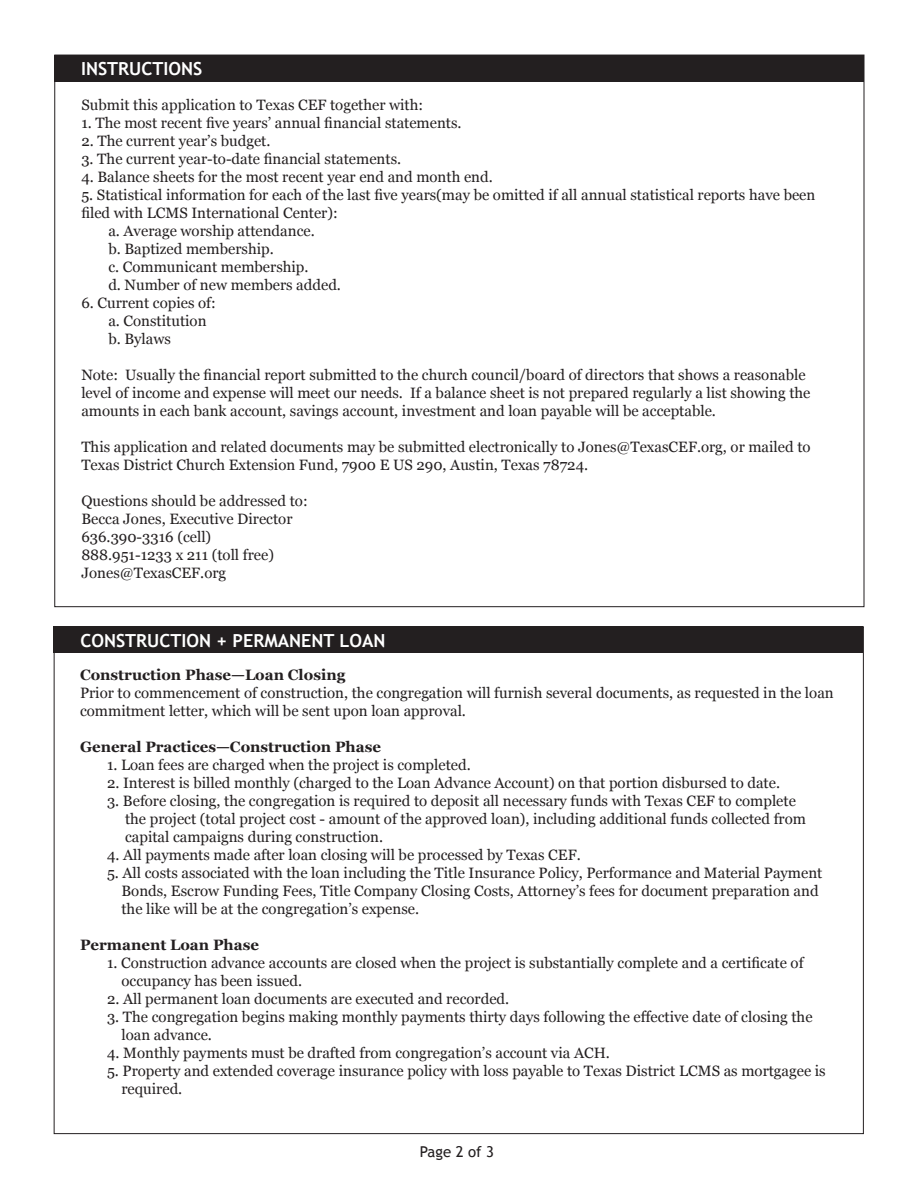
<style>
.page{position:relative;width:918px;height:1188px;background:#fff}
.page>*{position:absolute;margin:0;border:0;box-sizing:border-box;transform-origin:0 0}
.t1{font:700 18px "Trebuchet MS";color:#fff}
.t2{font:15px/18px "Georgia";color:#231f20}
.t3{font:700 15px "Georgia";color:#231f20}
.t4{font:15px "Trebuchet MS";color:#231f20}
</style>
<div class="page">
<div style="left:53px;top:626px;width:810px;height:27px;background:#231f20"></div>
<div style="left:54px;top:55px;width:810px;height:27px;background:#231f20"></div>
<p class="t1" style="left:81px;top:57px;width:123px">INSTRUCTIONS</p>
<p class="t2" style="left:81px;top:95px;width:343px">Submit this application to Texas CEF together with:</p>
<p class="t2" style="left:81px;top:113px;width:382px">1. The most recent five years’ annual financial statements.</p>
<p class="t2" style="left:81px;top:131px;width:191px">2. The current year’s budget.</p>
<p class="t2" style="left:81px;top:149px;width:321px">3. The current year-to-date financial statements.</p>
<p class="t2" style="left:81px;top:167px;width:413px">4. Balance sheets for the most recent year end and month end.</p>
<p class="t2" style="left:81px;top:185px;width:736px">5. Statistical information for each of the last five years(may be omitted if all annual statistical reports have been filed with LCMS International Center):</p>
<p class="t2" style="left:108px;top:221px;width:208px">a. Average worship attendance.</p>
<p class="t2" style="left:108px;top:239px;width:167px">b. Baptized membership.</p>
<p class="t2" style="left:108px;top:257px;width:202px">c. Communicant membership.</p>
<p class="t2" style="left:108px;top:275px;width:234px">d. Number of new members added.</p>
<p class="t2" style="left:81px;top:293px;width:136px">6. Current copies of:</p>
<p class="t2" style="left:108px;top:311px;width:100px">a. Constitution</p>
<p class="t2" style="left:108px;top:329px;width:64px">b. Bylaws</p>
<p class="t2" style="left:81px;top:365px;width:731px">Note: Usually the financial report submitted to the church council/board of directors that shows a reasonable level of income and expense will meet our needs. If a balance sheet is not prepared regularly a list showing the amounts in each bank account, savings account, investment and loan payable will be acceptable.</p>
<p class="t2" style="left:81px;top:437px;width:731px">This application and related documents may be submitted electronically to Jones@TexasCEF.org, or mailed to<br>Texas District Church Extension Fund, 7900 E US 290, Austin, Texas 78724.</p>
<p class="t2" style="left:81px;top:491px;width:228px">Questions should be addressed to:</p>
<p class="t2" style="left:81px;top:509px;width:213px">Becca Jones, Executive Director</p>
<p class="t2" style="left:81px;top:527px;width:131px">636.390-3316 (cell)</p>
<p class="t2" style="left:81px;top:545px;width:194px">888.951-1233 x 211 (toll free)</p>
<p class="t2" style="left:81px;top:563px;width:146px">Jones@TexasCEF.org</p>
<p class="t1" style="left:80px;top:629px;width:307px">CONSTRUCTION + PERMANENT LOAN</p>
<p class="t3" style="left:80px;top:663px;width:267px">Construction Phase—Loan Closing</p>
<p class="t2" style="left:80px;top:683px;width:755px">Prior to commencement of construction, the congregation will furnish several documents, as requested in the loan commitment letter, which will be sent upon loan approval.</p>
<p class="t3" style="left:80px;top:735px;width:303px">General Practices—Construction Phase</p>
<p class="t2" style="left:107px;top:755px;width:365px">1. Loan fees are charged when the project is completed.</p>
<p class="t2" style="left:107px;top:773px;width:675px">2. Interest is billed monthly (charged to the Loan Advance Account) on that portion disbursed to date.</p>
<p class="t2" style="left:125px;top:791px;width:682px;text-indent:-18px">3. Before closing, the congregation is required to deposit all necessary funds with Texas CEF to complete the project (total project cost - amount of the approved loan), including additional funds collected from capital campaigns during construction.</p>
<p class="t2" style="left:107px;top:845px;width:475px">4. All payments made after loan closing will be processed by Texas CEF.</p>
<p class="t2" style="left:121px;top:863px;width:703px;text-indent:-14px">5. All costs associated with the loan including the Title Insurance Policy, Performance and Material Payment<br>Bonds, Escrow Funding Fees, Title Company Closing Costs, Attorney’s fees for document preparation and the like will be at the congregation’s expense.</p>
<p class="t3" style="left:80px;top:933px;width:180px">Permanent Loan Phase</p>
<p class="t2" style="left:121px;top:953px;width:684px;text-indent:-14px">1. Construction advance accounts are closed when the project is substantially complete and a certificate of occupancy has been issued.</p>
<p class="t2" style="left:107px;top:989px;width:404px">2. All permanent loan documents are executed and recorded.</p>
<p class="t2" style="left:121px;top:1007px;width:693px;text-indent:-14px">3. The congregation begins making monthly payments thirty days following the effective date of closing the loan advance.</p>
<p class="t2" style="left:107px;top:1043px;width:504px">4. Monthly payments must be drafted from congregation’s account via ACH.</p>
<p class="t2" style="left:121px;top:1061px;width:706px;text-indent:-14px">5. Property and extended coverage insurance policy with loss payable to Texas District LCMS as mortgagee is required.</p>
<p class="t4" style="left:420px;top:1143px;width:76px">Page 2 of 3</p>
</div>
